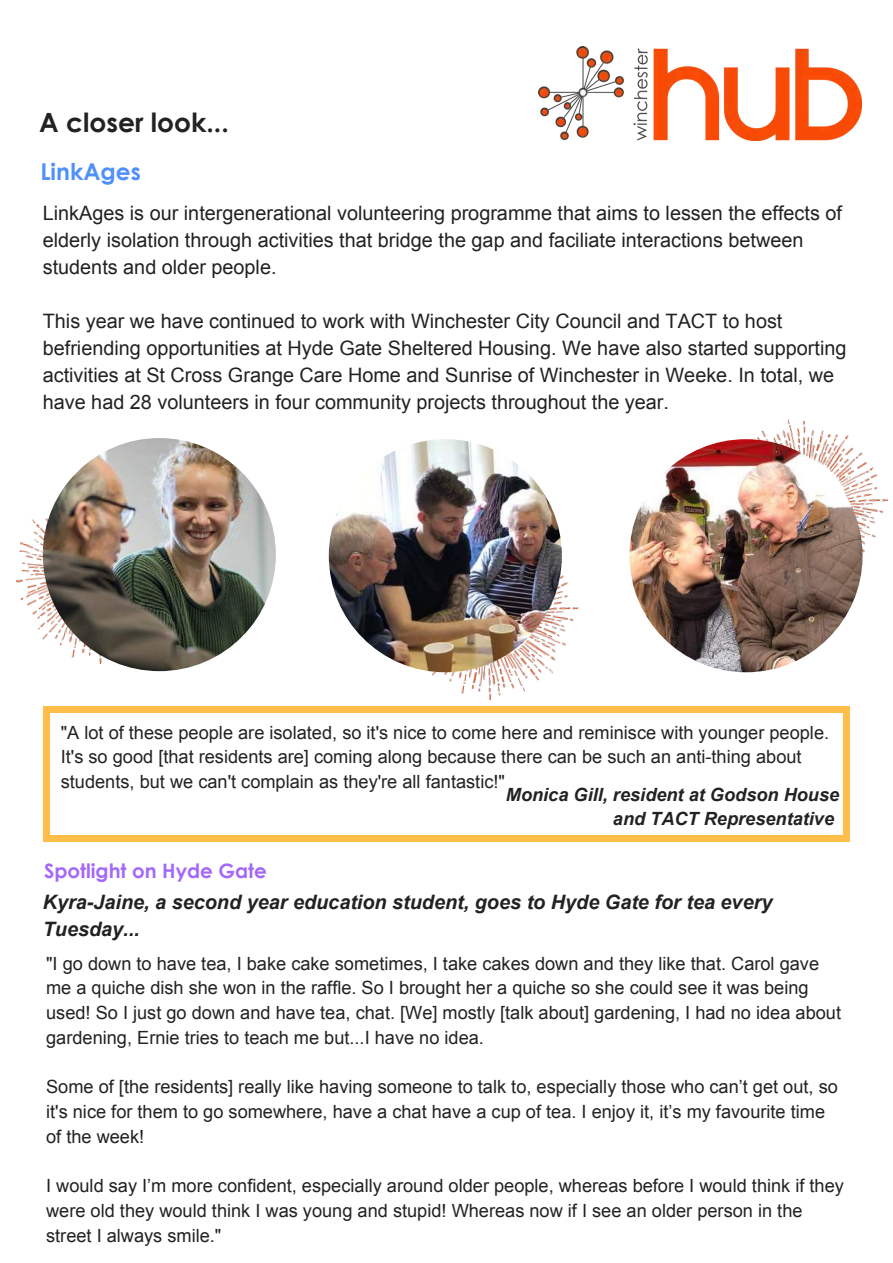
<style>
.page{position:relative;width:893px;height:1263px;background:#fff}
.page>*{position:absolute;margin:0;border:0;box-sizing:border-box;transform-origin:0 0}
.t1{font:700 26.55px "Century Gothic";color:#222}
.t2{font:700 23.25px "Century Gothic";color:#4f90f9}
.t3{font:19.8px/27px "Arial";color:#222}
.t4{font:italic 700 19.8px/27px "Arial";color:#222}
.t5{font:700 19.8px "Century Gothic";color:#a468f9}
.t6{font:18.15px/24.8px "Arial";color:#222}
.t7{font:italic 700 18.15px/24.8px "Arial";color:#222;text-align:right}
</style>
<div class="page">
<div style="left:843px;top:835px;width:7px;height:7px;background:#ffbd4a"></div>
<div style="left:43px;top:712px;width:7px;height:124px;background:#ffbd4a"></div>
<div style="left:43px;top:835px;width:7px;height:7px;background:#ffbd4a"></div>
<div style="left:843px;top:712px;width:7px;height:124px;background:#ffbd4a"></div>
<div style="left:49px;top:835px;width:795px;height:7px;background:#ffbd4a"></div>
<div style="left:843px;top:706px;width:7px;height:7px;background:#ffbd4a"></div>
<div style="left:43px;top:706px;width:7px;height:7px;background:#ffbd4a"></div>
<div style="left:49px;top:706px;width:795px;height:7px;background:#ffbd4a"></div>
<img style="left:538px;top:46px;width:323px;height:95px">
<img style="left:16px;top:486px;width:177px;height:186px">
<img style="left:398px;top:526px;width:181px;height:174px">
<img style="left:43px;top:438px;width:233px;height:233px;border-radius:50%">
<img style="left:716px;top:419px;width:172px;height:181px">
<img style="left:329px;top:439px;width:233px;height:233px;border-radius:50%">
<img style="left:629px;top:439px;width:233px;height:233px;border-radius:50%">
<h1 class="t1" style="left:39px;top:102px;width:191px">A closer look...</h1>
<p class="t2" style="left:40px;top:154px;width:102px">LinkAges</p>
<p class="t3" style="left:43px;top:199px;width:801px">LinkAges is our intergenerational volunteering programme that aims to lessen the effects of elderly isolation through activities that bridge the gap and faciliate interactions between students and older people.</p>
<p class="t3" style="left:43px;top:307px;width:805px">This year we have continued to work with Winchester City Council and TACT to host befriending opportunities at Hyde Gate Sheltered Housing. We have also started supporting activities at St Cross Grange Care Home and Sunrise of Winchester in Weeke. In total, we have had 28 volunteers in four community projects throughout the year.</p>
<p class="t6" style="left:61px;top:720px;width:770px">"A lot of these people are isolated, so it's nice to come here and reminisce with younger people.<br>It's so good [that residents are] coming along because there can be such an anti-thing about students, but we can't complain as they're all fantastic!"</p>
<p class="t7" style="left:506px;top:782px;width:335px">Monica Gill, resident at Godson House and TACT Representative</p>
<p class="t5" style="left:44px;top:856px;width:224px">Spotlight on Hyde Gate</p>
<p class="t4" style="left:43px;top:889px;width:731px">Kyra-Jaine, a second year education student, goes to Hyde Gate for tea every<br>Tuesday...</p>
<p class="t6" style="left:46px;top:951px;width:796px">"I go down to have tea, I bake cake sometimes, I take cakes down and they like that. Carol gave me a quiche dish she won in the raffle. So I brought her a quiche so she could see it was being used! So I just go down and have tea, chat. [We] mostly [talk about] gardening, I had no idea about gardening, Ernie tries to teach me but...I have no idea.</p>
<p class="t6" style="left:46px;top:1075px;width:793px">Some of [the residents] really like having someone to talk to, especially those who can’t get out, so it's nice for them to go somewhere, have a chat have a cup of tea. I enjoy it, it’s my favourite time of the week!</p>
<p class="t6" style="left:46px;top:1174px;width:799px">I would say I’m more confident, especially around older people, whereas before I would think if they were old they would think I was young and stupid! Whereas now if I see an older person in the street I always smile."</p>
</div>
